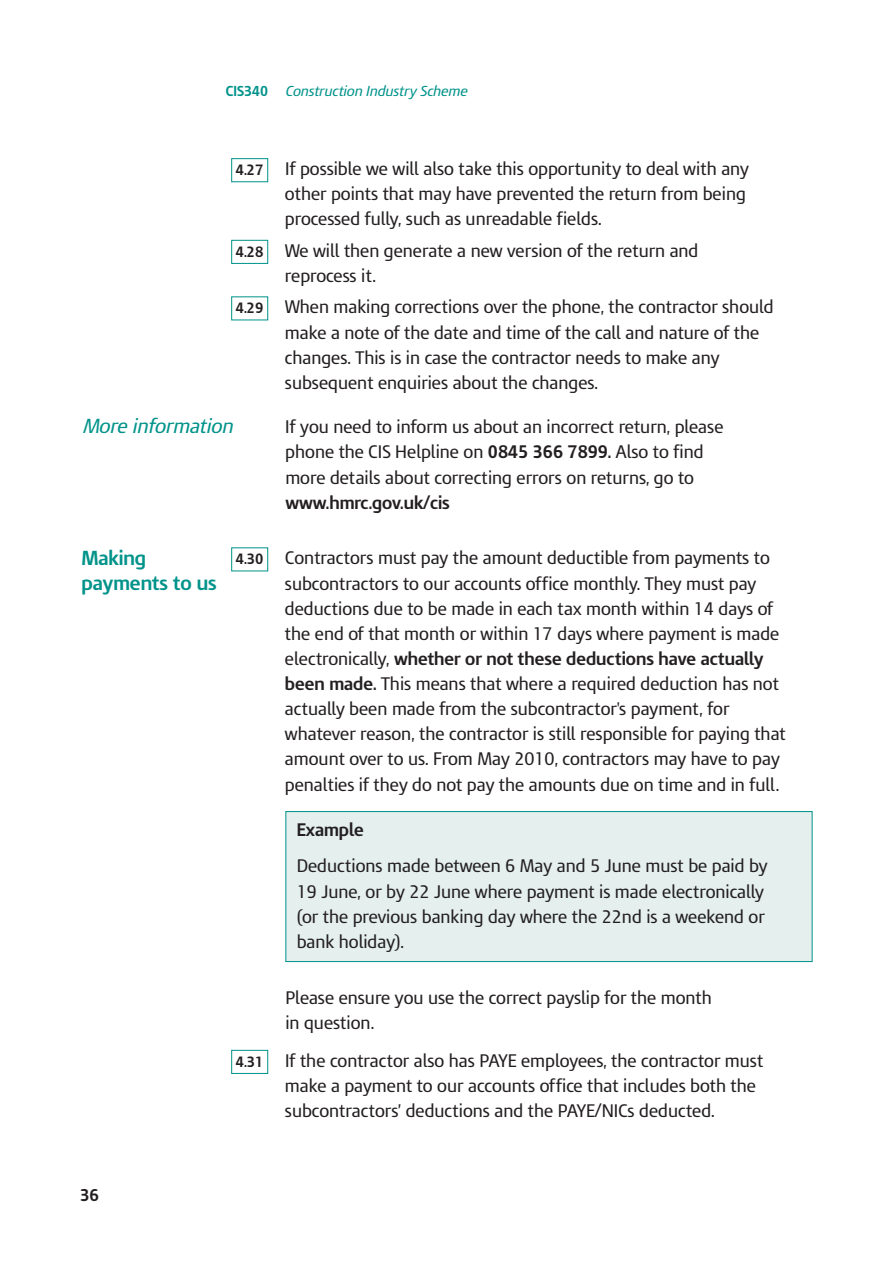
<style>
.page{position:relative;width:893px;height:1263px;background:#fff}
.page>*{position:absolute;margin:0;border:0;box-sizing:border-box;transform-origin:0 0}
.t1{font:700 19.05px/25.2px "IR Modena";color:#00938a}
.t2{font:italic 19.05px "IR Modena";color:#00938a}
.t3{font:17.1px/25.2px "IR Modena";color:#231f20}
.t4{font:700 17.1px "IR Modena";color:#231f20}
.t5{font:700 16.05px "IR Modena";color:#231f20}
.t6{font:700 14.1px "IR Modena";color:#231f20}
.t7{font:italic 13.5px "IR Modena";color:#00938a}
.t8{font:700 13.5px "IR Modena";color:#00938a}
.s1{font-weight:700}
</style>
<div class="page">
<div style="left:231px;top:240px;width:37px;height:24px;border:1px solid #00938a"></div>
<div style="left:231px;top:158px;width:37px;height:24px;border:1px solid #00938a"></div>
<div style="left:231px;top:1050px;width:37px;height:24px;border:1px solid #00938a"></div>
<div style="left:231px;top:547px;width:37px;height:24px;border:1px solid #00938a"></div>
<div style="left:231px;top:296px;width:37px;height:24px;border:1px solid #00938a"></div>
<div style="left:286px;top:812px;width:525px;height:149px;background:#e4efee"></div>
<div style="left:285px;top:811px;width:527px;height:151px;border:1px solid #00938a"></div>
<p class="t8" style="left:226px;top:85px;width:44px">CIS340</p>
<p class="t7" style="left:285px;top:85px;width:183px">Construction Industry Scheme</p>
<p class="t6" style="left:236px;top:164px;width:29px">4.27</p>
<p class="t6" style="left:236px;top:246px;width:29px">4.28</p>
<p class="t6" style="left:236px;top:302px;width:29px">4.29</p>
<p class="t2" style="left:82px;top:418px;width:152px">More information</p>
<p class="t1" style="left:81px;top:547px;width:137px">Making payments to us</p>
<p class="t6" style="left:236px;top:553px;width:29px">4.30</p>
<p class="t6" style="left:236px;top:1056px;width:29px">4.31</p>
<p class="t3" style="left:285px;top:158px;width:465px">If possible we will also take this opportunity to deal with any other points that may have prevented the return from being processed fully, such as unreadable fields.</p>
<p class="t3" style="left:285px;top:239px;width:415px">We will then generate a new version of the return and reprocess it.</p>
<p class="t3" style="left:285px;top:296px;width:490px">When making corrections over the phone, the contractor should make a note of the date and time of the call and nature of the changes. This is in case the contractor needs to make any subsequent enquiries about the changes.</p>
<p class="t3" style="left:285px;top:416px;width:439px">If you need to inform us about an incorrect return, please phone the CIS Helpline on <span class="s1">0845 366 7899.</span> Also to find more details about correcting errors on returns, go to</p>
<p class="t4" style="left:285px;top:495px;width:166px">www.hmrc.gov.uk/cis</p>
<p class="t3" style="left:285px;top:547px;width:502px">Contractors must pay the amount deductible from payments to subcontractors to our accounts office monthly. They must pay deductions due to be made in each tax month within 14 days of the end of that month or within 17 days where payment is made electronically, <span class="s1">whether or not these deductions have actually been made.</span> This means that where a required deduction has not actually been made from the subcontractor's payment, for whatever reason, the contractor is still responsible for paying that amount over to us. From May 2010, contractors may have to pay penalties if they do not pay the amounts due on time and in full.</p>
<p class="t4" style="left:297px;top:823px;width:69px">Example</p>
<p class="t3" style="left:297px;top:855px;width:472px">Deductions made between 6 May and 5 June must be paid by 19 June, or by 22 June where payment is made electronically (or the previous banking day where the 22nd is a weekend or bank holiday).</p>
<p class="t3" style="left:285px;top:987px;width:428px">Please ensure you use the correct payslip for the month in question.</p>
<p class="t3" style="left:285px;top:1050px;width:479px">If the contractor also has PAYE employees, the contractor must make a payment to our accounts office that includes both the subcontractors’ deductions and the PAYE/NICs deducted.</p>
<p class="t5" style="left:80px;top:1188px;width:20px">36</p>
</div>
